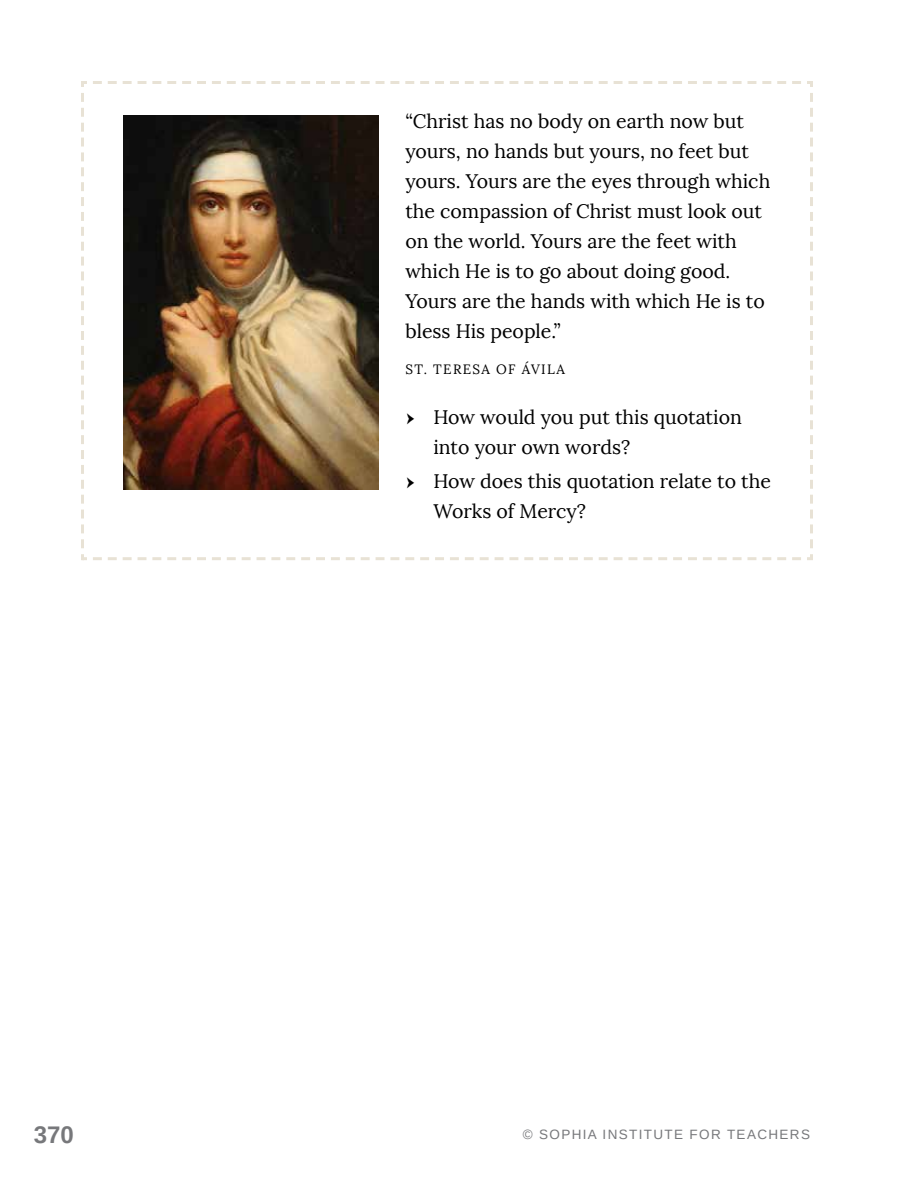
<style>
.page{position:relative;width:918px;height:1188px;background:#fff}
.page>*{position:absolute;margin:0;border:0;box-sizing:border-box;transform-origin:0 0}
.t1{font:700 24px "Arimo";color:#77787b}
.t2{font:19.5px/30px "Lora";color:#000}
.t3{font:13.5px "Arimo";letter-spacing:.1em;color:#77787b}
.t4{font:13.5px "Lora";letter-spacing:.1em;color:#000}
.s1{font-family:"Minion Pro"}
</style>
<div class="page">
<svg style="left:81px;top:81px;width:732px;height:468px"></svg>
<svg style="left:810px;top:83px;width:3px;height:465px"></svg>
<svg style="left:81px;top:554px;width:732px;height:7px"></svg>
<img style="left:123px;top:115px;width:255px;height:374px">
<p class="t2" style="left:405px;top:106px;width:367px">“Christ has no body on earth now but yours, no hands but yours, no feet but yours. Yours are the eyes through which the compassion of Christ must look out on the world. Yours are the feet with which He is to go about doing good.<br>Yours are the hands with which He is to bless His people.”</p>
<p class="t4" style="left:405px;top:361px;width:161px">ST. TERESA OF ÁVILA</p>
<p class="t2" style="left:434px;top:402px;width:310px;text-indent:-27px"><span class="s1">ӹ</span> How would you put this quotation into your own words?</p>
<p class="t2" style="left:434px;top:467px;width:339px;text-indent:-27px"><span class="s1">ӹ</span> How does this quotation relate to the<br>Works of Mercy?</p>
<p class="t1" style="left:34px;top:1118px;width:42px">370</p>
<p class="t3" style="left:523px;top:1126px;width:289px">© SOPHIA INSTITUTE FOR TEACHERS</p>
</div>
